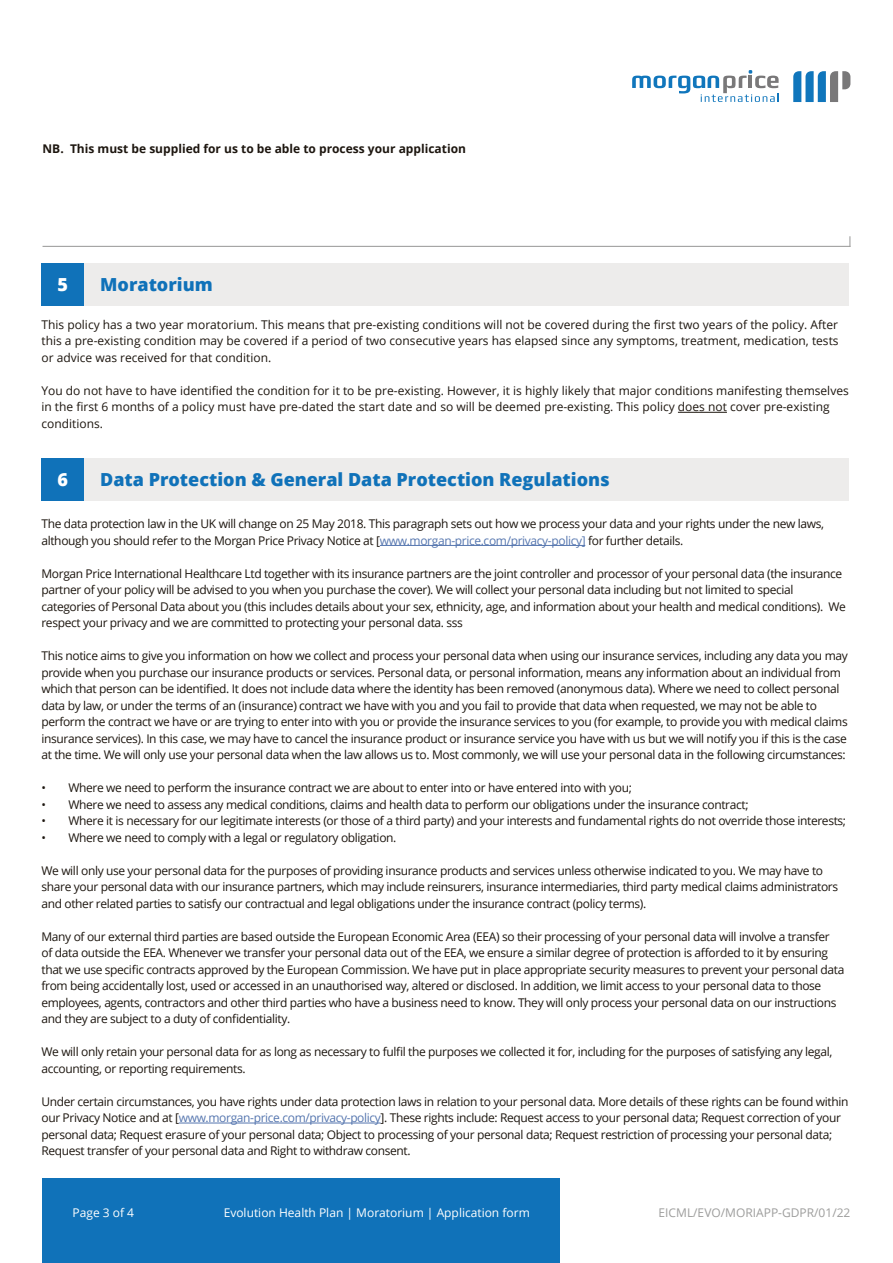
<style>
.page{position:relative;width:893px;height:1263px;background:#fff}
.page>*{position:absolute;margin:0;border:0;box-sizing:border-box;transform-origin:0 0}
.t1{font:800 18px "Open Sans";color:#1072b9}
.t2{font:800 18px "Open Sans";color:#fff}
.t3{font:12px/16.5px "Open Sans";letter-spacing:-.03em;color:#1d160f}
.t4{font:12px/16.5px "Open Sans";color:#1d160f}
.t5{font:700 12px "Open Sans";color:#1d160f}
.t6{font:12px "Open Sans";color:#fff}
.t7{font:12px "Open Sans";color:#9d9d9c}
.s1{color:#5576af}
</style>
<div class="page">
<div style="left:43px;top:1178px;width:517px;height:85px;background:#1072b9"></div>
<svg style="left:632px;top:70px;width:147px;height:32px"></svg>
<svg style="left:793px;top:71px;width:57px;height:31px"></svg>
<div style="left:41px;top:458px;width:808px;height:42px;background:#edeceb"></div>
<div style="left:41px;top:458px;width:43px;height:42px;background:#1072b9"></div>
<hr style="left:380px;top:545px;width:205px;height:1px;background:#5576af">
<hr style="left:179px;top:1123px;width:202px;height:1px;background:#5576af">
<div style="left:41px;top:263px;width:808px;height:43px;background:#edeceb"></div>
<div style="left:41px;top:263px;width:43px;height:43px;background:#1072b9"></div>
<hr style="left:678px;top:412px;width:49px;height:1px;background:#1d160f">
<hr style="left:43px;top:246px;width:807px;height:1px;background:#9d9d9c">
<p class="t5" style="left:43px;top:140px;width:425px">NB. This must be supplied for us to be able to process your application</p>
<h1 class="t2" style="left:57px;top:271px;width:12px">5</h1>
<h1 class="t1" style="left:100px;top:271px;width:114px">Moratorium</h1>
<p class="t3" style="left:41px;top:316px;width:799px;text-align:justify">This policy has a two year moratorium. This means that pre-existing conditions will not be covered during the first two years of the policy. After this a pre-existing condition may be covered if a period of two consecutive years has elapsed since any symptoms, treatment, medication, tests or advice was received for that condition.</p>
<p class="t4" style="left:41px;top:382px;width:809px">You do not have to have identified the condition for it to be pre-existing. However, it is highly likely that major conditions manifesting themselves in the first 6 months of a policy must have pre-dated the start date and so will be deemed pre-existing. This policy does not cover pre-existing conditions.</p>
<h1 class="t2" style="left:57px;top:466px;width:12px">6</h1>
<h1 class="t1" style="left:100px;top:466px;width:511px">Data Protection &amp; General Data Protection Regulations</h1>
<p class="t3" style="left:41px;top:515px;width:784px">The data protection law in the UK will change on 25 May 2018. This paragraph sets out how we process your data and your rights under the new laws, although you should refer to the Morgan Price Privacy Notice at [<span class="s1">www.morgan-price.com/privacy-policy]</span> for further details.</p>
<p class="t3" style="left:41px;top:565px;width:806px">Morgan Price International Healthcare Ltd together with its insurance partners are the joint controller and processor of your personal data (the insurance partner of your policy will be advised to you when you purchase the cover). We will collect your personal data including but not limited to special categories of Personal Data about you (this includes details about your sex, ethnicity, age, and information about your health and medical conditions). We respect your privacy and we are committed to protecting your personal data. sss</p>
<p class="t3" style="left:41px;top:647px;width:808px">This notice aims to give you information on how we collect and process your personal data when using our insurance services, including any data you may provide when you purchase our insurance products or services. Personal data, or personal information, means any information about an individual from which that person can be identified. It does not include data where the identity has been removed (anonymous data). Where we need to collect personal data by law, or under the terms of an (insurance) contract we have with you and you fail to provide that data when requested, we may not be able to perform the contract we have or are trying to enter into with you or provide the insurance services to you (for example, to provide you with medical claims insurance services). In this case, we may have to cancel the insurance product or insurance service you have with us but we will notify you if this is the case at the time. We will only use your personal data when the law allows us to. Most commonly, we will use your personal data in the following circumstances:</p>
<p class="t3" style="left:41px;top:779px;width:592px">• Where we need to perform the insurance contract we are about to enter into or have entered into with you;</p>
<p class="t3" style="left:41px;top:796px;width:709px">• Where we need to assess any medical conditions, claims and health data to perform our obligations under the insurance contract;</p>
<p class="t3" style="left:41px;top:812px;width:806px">• Where it is necessary for our legitimate interests (or those of a third party) and your interests and fundamental rights do not override those interests;</p>
<p class="t3" style="left:41px;top:829px;width:356px">• Where we need to comply with a legal or regulatory obligation.</p>
<p class="t3" style="left:41px;top:862px;width:798px">We will only use your personal data for the purposes of providing insurance products and services unless otherwise indicated to you. We may have to share your personal data with our insurance partners, which may include reinsurers, insurance intermediaries, third party medical claims administrators and other related parties to satisfy our contractual and legal obligations under the insurance contract (policy terms).</p>
<p class="t3" style="left:41px;top:928px;width:804px">Many of our external third parties are based outside the European Economic Area (EEA) so their processing of your personal data will involve a transfer<br>of data outside the EEA. Whenever we transfer your personal data out of the EEA, we ensure a similar degree of protection is afforded to it by ensuring that we use specific contracts approved by the European Commission. We have put in place appropriate security measures to prevent your personal data from being accidentally lost, used or accessed in an unauthorised way, altered or disclosed. In addition, we limit access to your personal data to those employees, agents, contractors and other third parties who have a business need to know. They will only process your personal data on our instructions and they are subject to a duty of confidentiality.</p>
<p class="t3" style="left:41px;top:1043px;width:792px">We will only retain your personal data for as long as necessary to fulfil the purposes we collected it for, including for the purposes of satisfying any legal, accounting, or reporting requirements.</p>
<p class="t3" style="left:41px;top:1093px;width:808px">Under certain circumstances, you have rights under data protection laws in relation to your personal data. More details of these rights can be found within our Privacy Notice and at [<span class="s1">www.morgan-price.com/privacy-policy</span>]. These rights include: Request access to your personal data; Request correction of your personal data; Request erasure of your personal data; Object to processing of your personal data; Request restriction of processing your personal data; Request transfer of your personal data and Right to withdraw consent.</p>
<p class="t6" style="left:73px;top:1204px;width:63px">Page 3 of 4</p>
<p class="t6" style="left:224px;top:1204px;width:308px">Evolution Health Plan | Moratorium | Application form</p>
<p class="t7" style="left:659px;top:1204px;width:193px">EICML/EVO/MORIAPP-GDPR/01/22</p>
</div>
